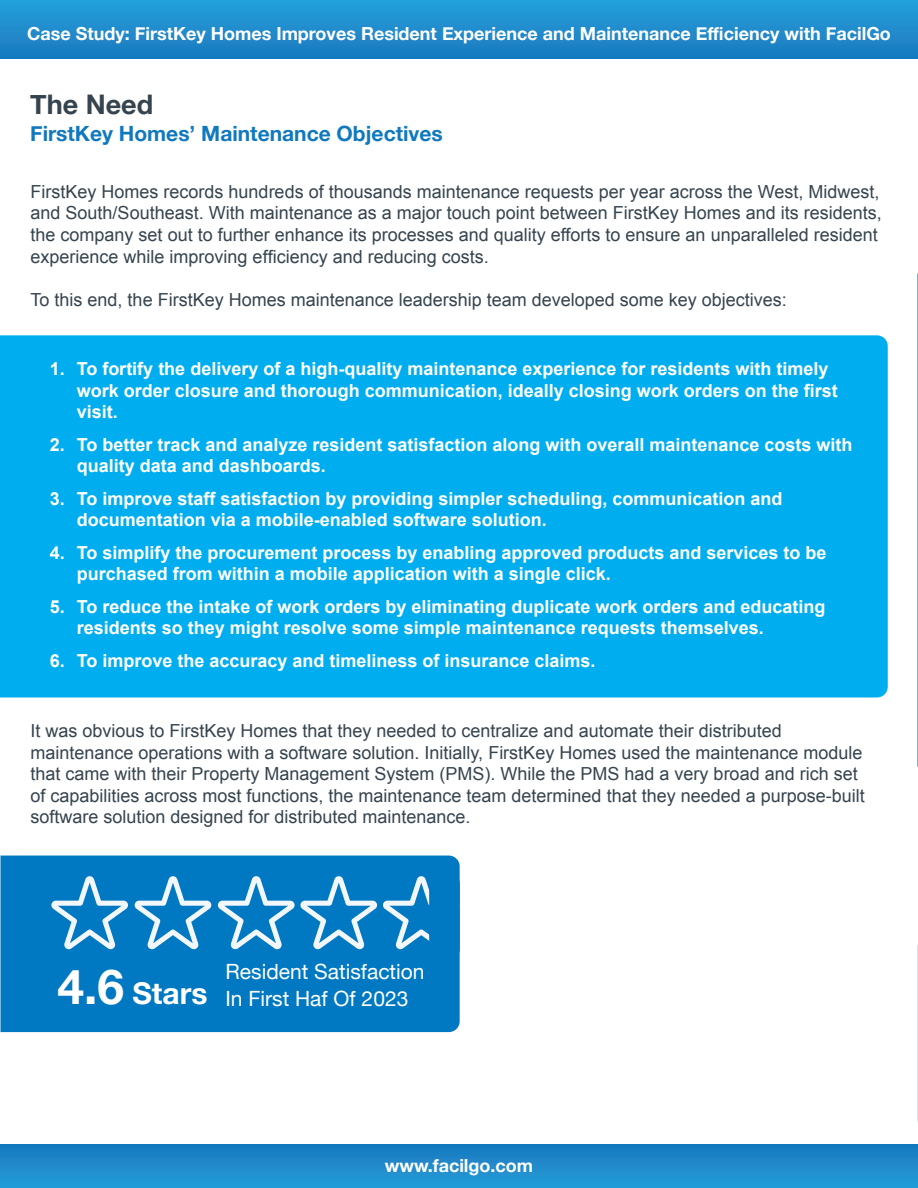
<style>
.page{position:relative;width:918px;height:1188px;background:#fff}
.page>*{position:absolute;margin:0;border:0;box-sizing:border-box;transform-origin:0 0}
.t1{font:700 30px "Helvetica Neue";color:#fff}
.t2{font:700 27px "Helvetica Neue";color:#35444e}
.t3{font:21px/27px "Helvetica Neue";color:#fff}
.t4{font:700 21px "Helvetica Neue";color:#1078bf}
.t5{font:18px/21.6px "Arial";color:#35444e}
.t6{font:700 18px/21.6px "Arial";color:#fff}
.t7{font:700 18px "Helvetica Neue";color:#fff}
.s1{font-size:48px}
</style>
<div class="page">
<div style="left:0;top:1145px;width:918px;height:43px;background:linear-gradient(to bottom,#1979be,#249dd9)"></div>
<div style="left:0;top:0;width:918px;height:58px;background:linear-gradient(to bottom,#24a1db,#1a7abf)"></div>
<div style="left:0;top:335px;width:888px;height:363px;background:#00aef0"></div>
<svg style="left:917px;top:273px;width:1px;height:494px"></svg>
<div style="left:0;top:856px;width:460px;height:176px;background:#0079c2"></div>
<svg style="left:917px;top:945px;width:1px;height:177px"></svg>
<svg style="left:51px;top:876px;width:77px;height:74px"></svg>
<svg style="left:134px;top:876px;width:78px;height:74px"></svg>
<svg style="left:218px;top:876px;width:159px;height:74px"></svg>
<svg style="left:383px;top:873px;width:77px;height:87px;background:#1e88c9"></svg>
<p class="t7" style="left:27px;top:19px;width:865px">Case Study: FirstKey Homes Improves Resident Experience and Maintenance Efficiency with FacilGo</p>
<h2 class="t2" style="left:30px;top:83px;width:125px">The Need</h2>
<p class="t4" style="left:30px;top:117px;width:414px">FirstKey Homes’ Maintenance Objectives</p>
<p class="t5" style="left:31px;top:181px;width:853px">FirstKey Homes records hundreds of thousands maintenance requests per year across the West, Midwest, and South/Southeast. With maintenance as a major touch point between FirstKey Homes and its residents, the company set out to further enhance its processes and quality efforts to ensure an unparalleled resident experience while improving efficiency and reducing costs.</p>
<p class="t5" style="left:31px;top:289px;width:758px">To this end, the FirstKey Homes maintenance leadership team developed some key objectives:</p>
<p class="t6" style="left:77px;top:359px;width:763px;text-indent:-27px">1. To fortify the delivery of a high-quality maintenance experience for residents with timely work order closure and thorough communication, ideally closing work orders on the first visit.</p>
<p class="t6" style="left:77px;top:434px;width:777px;text-indent:-27px">2. To better track and analyze resident satisfaction along with overall maintenance costs with quality data and dashboards.</p>
<p class="t6" style="left:77px;top:488px;width:707px;text-indent:-27px">3. To improve staff satisfaction by providing simpler scheduling, communication and documentation via a mobile-enabled software solution.</p>
<p class="t6" style="left:77px;top:542px;width:751px;text-indent:-27px">4. To simplify the procurement process by enabling approved products and services to be purchased from within a mobile application with a single click.</p>
<p class="t6" style="left:77px;top:596px;width:750px;text-indent:-27px">5. To reduce the intake of work orders by eliminating duplicate work orders and educating residents so they might resolve some simple maintenance requests themselves.</p>
<p class="t6" style="left:50px;top:650px;width:547px">6. To improve the accuracy and timeliness of insurance claims.</p>
<p class="t5" style="left:30px;top:720px;width:836px">It was obvious to FirstKey Homes that they needed to centralize and automate their distributed maintenance operations with a software solution. Initially, FirstKey Homes used the maintenance module that came with their Property Management System (PMS). While the PMS had a very broad and rich set of capabilities across most functions, the maintenance team determined that they needed a purpose-built software solution designed for distributed maintenance.</p>
<h1 class="t1" style="left:57px;top:970px;width:152px"><span class="s1">4.6</span> Stars</h1>
<p class="t3" style="left:226px;top:959px;width:201px">Resident Satisfaction<br>In First Haf Of 2023</p>
<p class="t7" style="left:385px;top:1151px;width:150px">www.facilgo.com</p>
</div>
